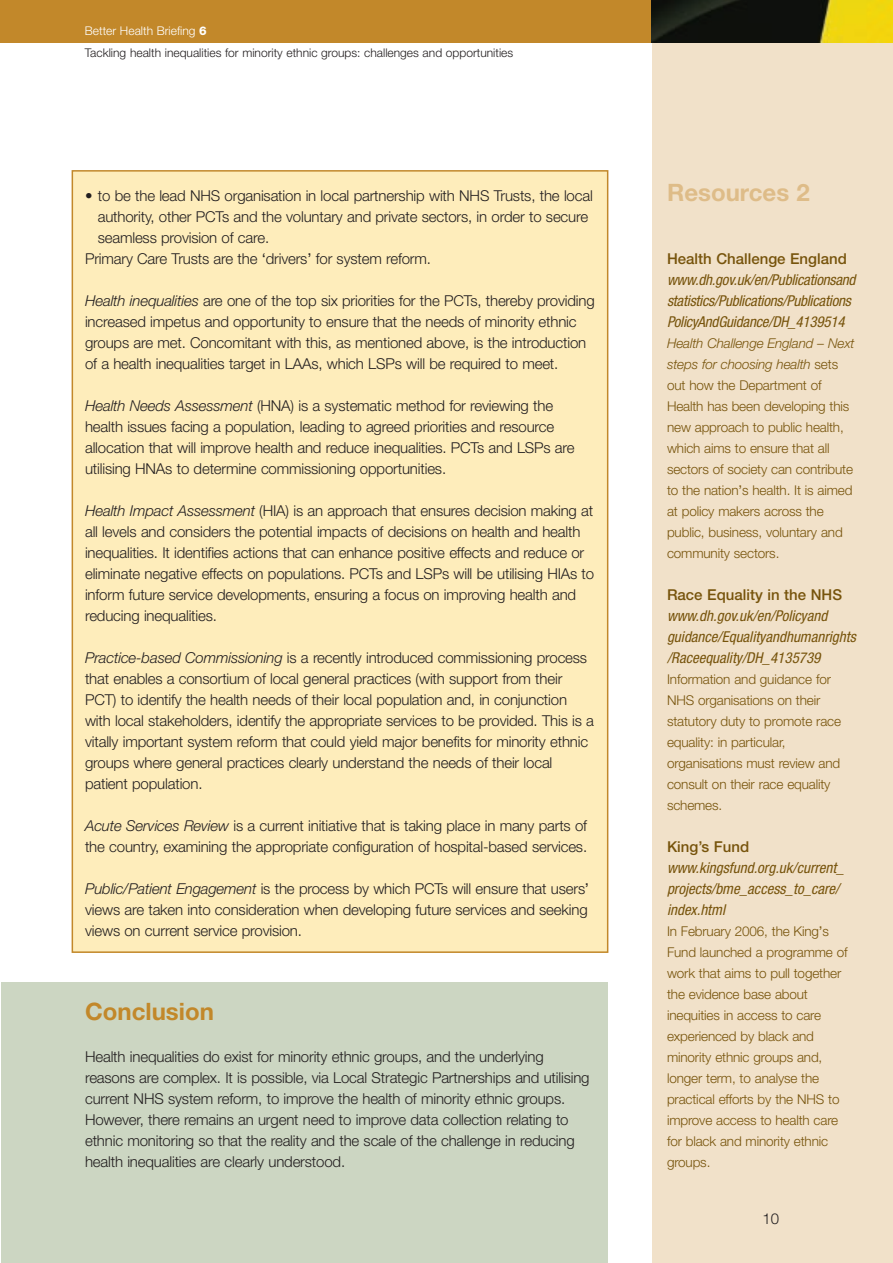
<style>
.page{position:relative;width:893px;height:1263px;background:#fff}
.page>*{position:absolute;margin:0;border:0;box-sizing:border-box;transform-origin:0 0}
.t1{font:700 24px "Helvetica Neue";color:#c2882a}
.t2{font:700 24px "Helvetica Neue";color:#debc88}
.t3{font:300 15px/21px "Helvetica Neue";letter-spacing:-.01em;color:#231f20}
.t4{font:italic condensed 15px/21px "Helvetica Neue";color:#77540c}
.t5{font:500 15px "Helvetica Neue";color:#77540c}
.t6{font:300 13.5px/21px "Helvetica Neue";letter-spacing:-.01em;color:#77540c}
.t7{font:300 12px/22.5px "Helvetica Neue";color:#231f20}
.s1{color:#fff}
.s2{font-weight:800;color:#fff}
.s3{font-weight:400}
.s4{font-style:italic}
</style>
<div class="page">
<div style="left:72px;top:171px;width:536px;height:781px;background:#feedbb"></div>
<div style="left:652px;top:27px;width:241px;height:1236px;background:#f1e1c9"></div>
<div style="left:0;top:0;width:6px;height:43px;background:#c2882a"></div>
<div style="left:1px;top:0;width:651px;height:43px;background:#c2882a"></div>
<img style="left:652px;top:0;width:241px;height:43px">
<div style="left:1px;top:982px;width:606px;height:281px;background:#ccd6c2"></div>
<p class="t7" style="left:85px;top:20px;width:430px"><span class="s1">Better Health Briefing</span> <span class="s2">6<br></span>Tackling health inequalities for minority ethnic groups: challenges and opportunities</p>
<p class="t3" style="left:85px;top:187px;width:509px"><span class="s3">•</span> to be the lead NHS organisation in local partnership with NHS Trusts, the local</p>
<p class="t3" style="left:98px;top:208px;width:492px">authority, other PCTs and the voluntary and private sectors, in order to secure</p>
<p class="t3" style="left:98px;top:229px;width:173px">seamless provision of care.</p>
<p class="t3" style="left:85px;top:250px;width:347px">Primary Care Trusts are the <span class="s3">‘</span>drivers<span class="s3">’</span> for system reform.</p>
<p class="t3" style="left:85px;top:292px;width:511px"><span class="s4">Health inequalities</span> are one of the top six priorities for the PCTs, thereby providing increased impetus and opportunity to ensure that the needs of minority ethnic groups are met. Concomitant with this, as mentioned above, is the introduction of a health inequalities target in LAAs, which LSPs will be required to meet.</p>
<p class="t3" style="left:85px;top:397px;width:491px"><span class="s4">Health Needs Assessment</span> (HNA) is a systematic method for reviewing the health issues facing a population, leading to agreed priorities and resource allocation that will improve health and reduce inequalities. PCTs and LSPs are utilising HNAs to determine commissioning opportunities.</p>
<p class="t3" style="left:85px;top:502px;width:511px"><span class="s4">Health Impact Assessment</span> (HIA) is an approach that ensures decision making at all levels and considers the potential impacts of decisions on health and health inequalities. It identifies actions that can enhance positive effects and reduce or eliminate negative effects on populations. PCTs and LSPs will be utilising HIAs to inform future service developments, ensuring a focus on improving health and reducing inequalities.</p>
<p class="t3" style="left:85px;top:649px;width:510px"><span class="s4">Practice-based Commissioning</span> is a recently introduced commissioning process that enables a consortium of local general practices (with support from their PCT) to identify the health needs of their local population and, in conjunction with local stakeholders, identify the appropriate services to be provided. This is a vitally important system reform that could yield major benefits for minority ethnic groups where general practices clearly understand the needs of their local patient population.</p>
<p class="t3" style="left:85px;top:817px;width:504px"><span class="s4">Acute Services Review</span> is a current initiative that is taking place in many parts of the country, examining the appropriate configuration of hospital-based services.</p>
<p class="t3" style="left:85px;top:880px;width:506px;text-align:justify"><span class="s4">Public/Patient Engagement</span> is the process by which PCTs will ensure that users<span class="s3">’ </span>views are taken into consideration when developing future services and seeking views on current service provision.</p>
<h1 class="t1" style="left:85px;top:1003px;width:130px">Conclusion</h1>
<p class="t3" style="left:85px;top:1048px;width:506px">Health inequalities do exist for minority ethnic groups, and the underlying reasons are complex. It is possible, via Local Strategic Partnerships and utilising current NHS system reform, to improve the health of minority ethnic groups.<br>However, there remains an urgent need to improve data collection relating to ethnic monitoring so that the reality and the scale of the challenge in reducing health inequalities are clearly understood.</p>
<h1 class="t2" style="left:667px;top:184px;width:144px">Resources 2</h1>
<p class="t5" style="left:667px;top:253px;width:181px">Health Challenge England</p>
<p class="t4" style="left:667px;top:270px;width:190px">www.dh.gov.uk/en/Publicationsand statistics/Publications/Publications<br>PolicyAndGuidance/DH_4139514</p>
<p class="t6" style="left:667px;top:334px;width:189px"><span class="s4">Health Challenge England – Next steps for choosing health</span> sets out how the Department of<br>Health has been developing this new approach to public health, which aims to ensure that all sectors of society can contribute to the nation<span class="s3">’</span>s health. It is aimed at policy makers across the public, business, voluntary and community sectors.</p>
<p class="t5" style="left:667px;top:589px;width:177px">Race Equality in the NHS</p>
<p class="t4" style="left:667px;top:606px;width:190px">www.dh.gov.uk/en/Policyand guidance/Equalityandhumanrights /Raceequality/DH_4135739</p>
<p class="t6" style="left:667px;top:670px;width:176px">Information and guidance for<br>NHS organisations on their statutory duty to promote race equality: in particular, organisations must review and consult on their race equality schemes.</p>
<p class="t5" style="left:667px;top:841px;width:84px">King’s Fund</p>
<p class="t4" style="left:667px;top:858px;width:178px">www.kingsfund.org.uk/current_ projects/bme_access_to_care/ index.html</p>
<p class="t6" style="left:667px;top:922px;width:182px">In February 2006, the King<span class="s3">’</span>s<br>Fund launched a programme of work that aims to pull together the evidence base about inequities in access to care experienced by black and minority ethnic groups and, longer term, to analyse the practical efforts by the NHS to improve access to health care for black and minority ethnic groups.</p>
<p class="t3" style="left:762px;top:1209px;width:18px">10</p>
</div>
